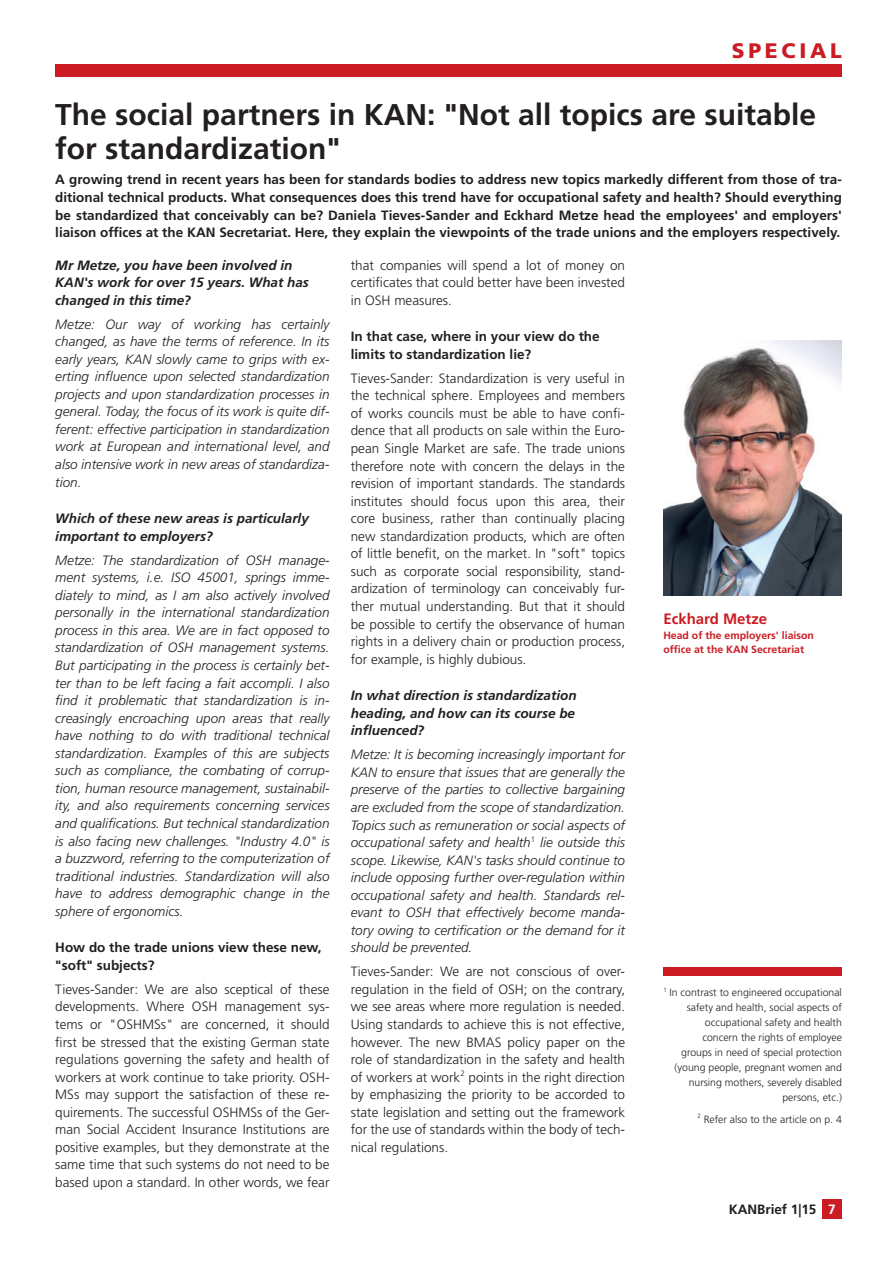
<style>
.page{position:relative;width:893px;height:1263px;background:#fff}
.page>*{position:absolute;margin:0;border:0;box-sizing:border-box;transform-origin:0 0}
.t1{font:700 30px/34.5px "Frutiger LT Std";color:#231f20}
.t2{font:900 21px "Frutiger LT Std";letter-spacing:.18em;color:#ca1c22}
.t3{font:700 15px "Frutiger LT Std";color:#ca1c22}
.t4{font:italic 300 13.5px/17.5px "Frutiger LT Std";color:#231f20;text-align:justify}
.t5{font:300 13.5px/17.5px "Frutiger LT Std";color:#231f20;text-align:justify}
.t6{font:700 13.5px/17.5px "Frutiger LT Std";color:#231f20}
.t7{font:italic 700 13.5px/17.5px "Frutiger LT Std";color:#231f20}
.t8{font:300 10.5px/15px "Frutiger LT Std";color:#231f20;text-align:right}
.t9{font:700 10.5px/14.9px "Frutiger LT Std";color:#ca1c22}
.s1{color:#fff}
</style>
<div class="page">
<div style="left:55px;top:64px;width:787px;height:13px;background:#ca1c22"></div>
<div style="left:822px;top:1199px;width:20px;height:20px;background:#ca1c22"></div>
<div style="left:663px;top:967px;width:179px;height:9px;background:#ca1c22"></div>
<img style="left:663px;top:340px;width:179px;height:255px">
<h2 class="t2" style="left:732px;top:38px;width:112px">SPECIAL</h2>
<h1 class="t1" style="left:55px;top:97px;width:762px">The social partners in KAN: "Not all topics are suitable for standardization"</h1>
<p class="t6" style="left:55px;top:171px;width:788px;text-align:justify">A growing trend in recent years has been for standards bodies to address new topics markedly different from those of tra&shy;ditional technical products. What consequences does this trend have for occupational safety and health? Should everything be standardized that conceivably can be? Daniela Tieves-Sander and Eckhard Metze head the employees' and employers' liaison offices at the KAN Secretariat. Here, they explain the viewpoints of the trade unions and the employers respectively.</p>
<p class="t7" style="left:55px;top:256px;width:255px">Mr Metze, you have been involved in<br>KAN's work for over 15 years. What has changed in this time?</p>
<p class="t4" style="left:55px;top:315px;width:276px">Metze: Our way of working has certainly changed, as have the terms of reference. In its early years, KAN slowly came to grips with ex&shy;erting influence upon selected standardization projects and upon standardization processes in general. Today, the focus of its work is quite dif&shy;ferent: effective participation in standardization work at European and international level, and also intensive work in new areas of standardiza&shy;tion.</p>
<p class="t7" style="left:55px;top:510px;width:255px">Which of these new areas is particularly important to employers?</p>
<p class="t4" style="left:55px;top:551px;width:276px">Metze: The standardization of OSH manage&shy;ment systems, i.e. ISO 45001, springs imme&shy;diately to mind, as I am also actively involved personally in the international standardization process in this area. We are in fact opposed to standardization of OSH management systems.<br>But participating in the process is certainly bet&shy;ter than to be left facing a fait accompli. I also find it problematic that standardization is in&shy;creasingly encroaching upon areas that really have nothing to do with traditional technical standardization. Examples of this are subjects such as compliance, the combating of corrup&shy;tion, human resource management, sustainabil&shy;ity, and also requirements concerning services and qualifications. But technical standardization is also facing new challenges. "Industry 4.0" is a buzzword, referring to the computerization of traditional industries. Standardization will also have to address demographic change in the sphere of ergonomics.</p>
<p class="t6" style="left:55px;top:939px;width:268px">How do the trade unions view these new, "soft" subjects?</p>
<p class="t5" style="left:55px;top:981px;width:276px">Tieves-Sander: We are also sceptical of these developments. Where OSH management sys&shy;tems or "OSHMSs" are concerned, it should first be stressed that the existing German state regulations governing the safety and health of workers at work continue to take priority. OSH-MSs may support the satisfaction of these re&shy;quirements. The successful OSHMSs of the Ger&shy;man Social Accident Insurance Institutions are positive examples, but they demonstrate at the same time that such systems do not need to be based upon a standard. In other words, we fear</p>
<p class="t5" style="left:351px;top:256px;width:276px">that companies will spend a lot of money on certificates that could better have been invested in OSH measures.</p>
<p class="t6" style="left:351px;top:328px;width:250px">In that case, where in your view do the limits to standardization lie?</p>
<p class="t5" style="left:351px;top:369px;width:276px">Tieves-Sander: Standardization is very useful in the technical sphere. Employees and members of works councils must be able to have confi&shy;dence that all products on sale within the Euro&shy;pean Single Market are safe. The trade unions therefore note with concern the delays in the revision of important standards. The standards institutes should focus upon this area, their core business, rather than continually placing new standardization products, which are often of little benefit, on the market. In "soft" topics such as corporate social responsibility, stand&shy;ardization of terminology can conceivably fur&shy;ther mutual understanding. But that it should be possible to certify the observance of human rights in a delivery chain or production process, for example, is highly dubious.</p>
<p class="t7" style="left:351px;top:687px;width:227px;text-align:justify">In what direction is standardization heading, and how can its course be influenced?</p>
<p class="t4" style="left:351px;top:746px;width:276px">Metze: It is becoming increasingly important for KAN to ensure that issues that are generally the preserve of the parties to collective bargaining are excluded from the scope of standardization.<br>Topics such as remuneration or social aspects of occupational safety and health<sup>1</sup> lie outside this scope. Likewise, KAN's tasks should continue to include opposing further over-regulation within occupational safety and health. Standards rel&shy;evant to OSH that effectively become manda&shy;tory owing to certification or the demand for it should be prevented.</p>
<p class="t5" style="left:351px;top:963px;width:276px">Tieves-Sander: We are not conscious of over&shy;regulation in the field of OSH; on the contrary, we see areas where more regulation is needed.<br>Using standards to achieve this is not effective, however. The new BMAS policy paper on the role of standardization in the safety and health of workers at work<sup>2</sup> points in the right direction by emphasizing the priority to be accorded to state legislation and setting out the framework for the use of standards within the body of tech&shy;nical regulations.</p>
<p class="t3" style="left:663px;top:610px;width:105px">Eckhard Metze</p>
<p class="t9" style="left:663px;top:627px;width:152px">Head of the employers' liaison office at the KAN Secretariat</p>
<p class="t8" style="left:663px;top:985px;width:180px"><sup>1</sup> In contrast to engineered occupational safety and health, social aspects of occupational safety and health<br>concern the rights of employee<br>groups in need of special protection (young people, pregnant women and nursing mothers, severely disabled persons, etc.)</p>
<p class="t8" style="left:697px;top:1112px;width:146px"><sup>2</sup> Refer also to the article on p. 4</p>
<p class="t6" style="left:729px;top:1201px;width:109px">KANBrief 1|15 <span class="s1">7</span></p>
</div>
